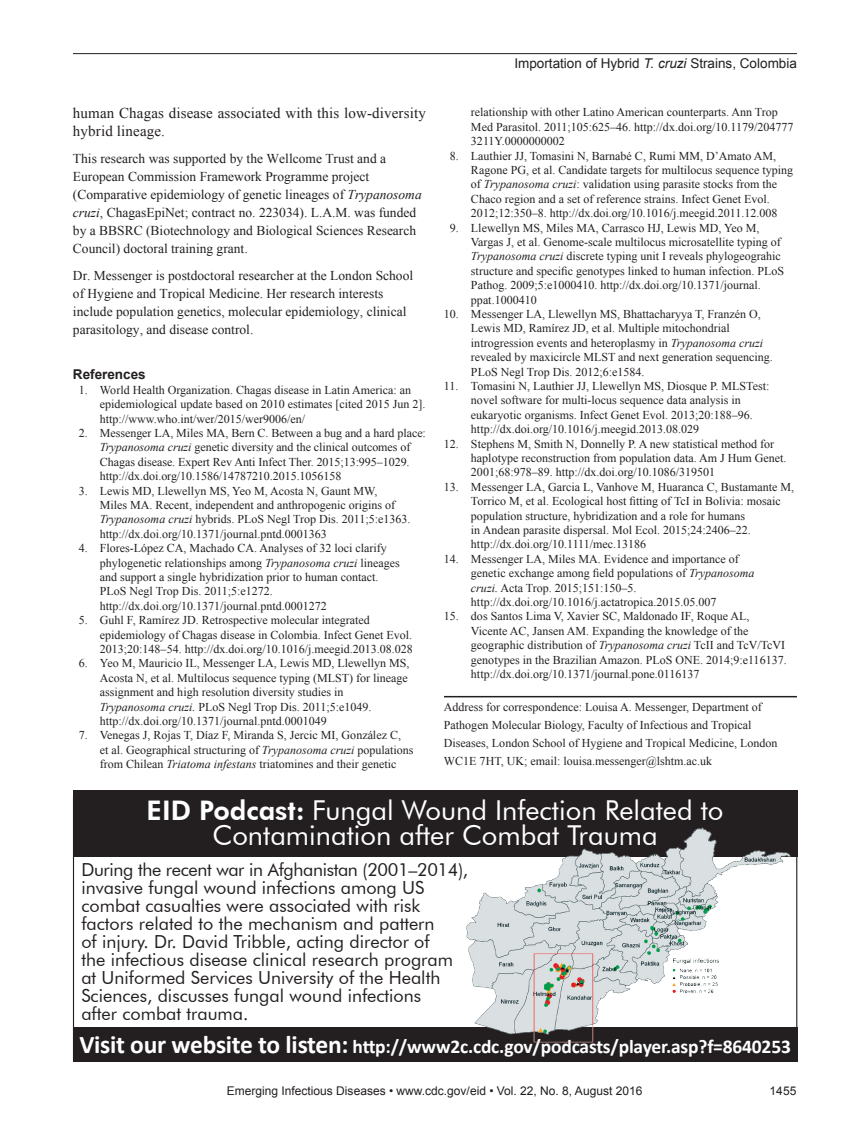
<style>
.page{position:relative;width:851px;height:1134px;background:#fff}
.page>*{position:absolute;margin:0;border:0;box-sizing:border-box;transform-origin:0 0}
.t1{font:27.45px/24.9px "Futura BT";color:#fff;text-align:center}
.t2{font:700 19.5px "Calibri";letter-spacing:-.01em;color:#fff}
.t3{font:18px/18px "Futura BT";color:#231f20}
.BodyText2{font:15px/18px "Times New Roman";letter-spacing:.01em;color:#231f20}
.Acknowledgment{font:13.5px/18px "Times New Roman";color:#231f20}
.Bio{font:13.5px/18px "Times New Roman";color:#231f20}
.Running_Head{font:13.5px "Arial";color:#231f20}
.Ref_Title{font:700 13.5px "Arial";color:#231f20}
.References{font:12px/14.4px "Times New Roman";color:#231f20}
.Correspondence{font:12px/18px "Times New Roman";color:#231f20}
.t4{font:12px "Arial";color:#231f20}
.s1{font-style:italic}
.s2{font-weight:800;font-size:27px}
.s3{font-size:25.5px}
</style>
<div class="page">
<hr style="left:73px;top:53px;width:723px;height:1px;background:#231f20">
<hr style="left:444px;top:696px;width:353px;height:1px;background:#231f20">
<div style="left:73px;top:791px;width:724px;height:66px;background:#231f20"></div>
<div style="left:73px;top:1027px;width:724px;height:34px;background:#231f20"></div>
<img style="left:466px;top:827px;width:325px;height:216px">
<p class="BodyText2" style="left:73px;top:104px;width:354px">human Chagas disease associated with this low-diversity hybrid lineage.</p>
<p class="Acknowledgment" style="left:73px;top:150px;width:350px">This research was supported by the Wellcome Trust and a European Commission Framework Programme project (Comparative epidemiology of genetic lineages of <span class="s1">Trypanosoma cruzi</span>, ChagasEpiNet; contract no. 223034). L.A.M. was funded by a BBSRC (Biotechnology and Biological Sciences Research Council) doctoral training grant.</p>
<p class="Bio" style="left:73px;top:267px;width:342px">Dr. Messenger is postdoctoral researcher at the London School of Hygiene and Tropical Medicine. Her research interests include population genetics, molecular epidemiology, clinical parasitology, and disease control.</p>
<p class="Ref_Title" style="left:73px;top:366px;width:74px">References</p>
<p class="References" style="left:100px;top:382px;width:327px;text-indent:-21px">1. World Health Organization. Chagas disease in Latin America: an epidemiological update based on 2010 estimates [cited 2015 Jun 2]. http://www.who.int/wer/2015/wer9006/en/</p>
<p class="References" style="left:100px;top:426px;width:327px;text-indent:-21px">2. Messenger LA, Miles MA, Bern C. Between a bug and a hard place:<br><span class="s1">Trypanosoma cruzi</span> genetic diversity and the clinical outcomes of Chagas disease. Expert Rev Anti Infect Ther. 2015;13:995–1029. http://dx.doi.org/10.1586/14787210.2015.1056158</p>
<p class="References" style="left:100px;top:483px;width:312px;text-indent:-21px">3. Lewis MD, Llewellyn MS, Yeo M, Acosta N, Gaunt MW,<br>Miles MA. Recent, independent and anthropogenic origins of <span class="s1">Trypanosoma cruzi</span> hybrids. PLoS Negl Trop Dis. 2011;5:e1363. http://dx.doi.org/10.1371/journal.pntd.0001363</p>
<p class="References" style="left:100px;top:541px;width:301px;text-indent:-21px">4. Flores-López CA, Machado CA. Analyses of 32 loci clarify phylogenetic relationships among <span class="s1">Trypanosoma cruzi</span> lineages and support a single hybridization prior to human contact.<br>PLoS Negl Trop Dis. 2011;5:e1272. http://dx.doi.org/10.1371/journal.pntd.0001272</p>
<p class="References" style="left:100px;top:613px;width:314px;text-indent:-21px">5. Guhl F, Ramírez JD. Retrospective molecular integrated epidemiology of Chagas disease in Colombia. Infect Genet Evol.<br>2013;20:148–54. http://dx.doi.org/10.1016/j.meegid.2013.08.028</p>
<p class="References" style="left:100px;top:656px;width:311px;text-indent:-21px">6. Yeo M, Mauricio IL, Messenger LA, Lewis MD, Llewellyn MS, Acosta N, et al. Multilocus sequence typing (MLST) for lineage assignment and high resolution diversity studies in <span class="s1">Trypanosoma cruzi.</span> PLoS Negl Trop Dis. 2011;5:e1049. http://dx.doi.org/10.1371/journal.pntd.0001049</p>
<p class="References" style="left:100px;top:728px;width:315px;text-indent:-21px">7. Venegas J, Rojas T, Díaz F, Miranda S, Jercic MI, González C,<br>et al. Geographical structuring of <span class="s1">Trypanosoma cruzi</span> populations from Chilean <span class="s1">Triatoma infestans</span> triatomines and their genetic</p>
<p class="Running_Head" style="left:514px;top:55px;width:284px">Importation of Hybrid <span class="s1">T. cruzi</span> Strains, Colombia</p>
<p class="References" style="left:471px;top:105px;width:324px">relationship with other Latino American counterparts. Ann Trop<br>Med Parasitol. 2011;105:625–46. http://dx.doi.org/10.1179/204777<br>3211Y.0000000002</p>
<p class="References" style="left:471px;top:148px;width:324px;text-indent:-21px">8. Lauthier JJ, Tomasini N, Barnabé C, Rumi MM, D’Amato AM, Ragone PG, et al. Candidate targets for multilocus sequence typing of <span class="s1">Trypanosoma cruzi</span>: validation using parasite stocks from the Chaco region and a set of reference strains. Infect Genet Evol.<br>2012;12:350–8. http://dx.doi.org/10.1016/j.meegid.2011.12.008</p>
<p class="References" style="left:471px;top:220px;width:314px;text-indent:-21px">9. Llewellyn MS, Miles MA, Carrasco HJ, Lewis MD, Yeo M, Vargas J, et al. Genome-scale multilocus microsatellite typing of <span class="s1">Trypanosoma cruzi</span> discrete typing unit I reveals phylogeograhic structure and specific genotypes linked to human infection. PLoS Pathog. 2009;5:e1000410. http://dx.doi.org/10.1371/journal. ppat.1000410</p>
<p class="References" style="left:471px;top:307px;width:303px;text-indent:-27px">10. Messenger LA, Llewellyn MS, Bhattacharyya T, Franzén O, Lewis MD, Ramírez JD, et al. Multiple mitochondrial introgression events and heteroplasmy in <span class="s1">Trypanosoma cruzi </span>revealed by maxicircle MLST and next generation sequencing.<br>PLoS Negl Trop Dis. 2012;6:e1584.</p>
<p class="References" style="left:471px;top:379px;width:300px;text-indent:-27px">11. Tomasini N, Lauthier JJ, Llewellyn MS, Diosque P. MLSTest: novel software for multi-locus sequence data analysis in eukaryotic organisms. Infect Genet Evol. 2013;20:188–96. http://dx.doi.org/10.1016/j.meegid.2013.08.029</p>
<p class="References" style="left:471px;top:436px;width:317px;text-indent:-27px">12. Stephens M, Smith N, Donnelly P. A new statistical method for haplotype reconstruction from population data. Am J Hum Genet.<br>2001;68:978–89. http://dx.doi.org/10.1086/319501</p>
<p class="References" style="left:471px;top:479px;width:325px;text-indent:-27px">13. Messenger LA, Garcia L, Vanhove M, Huaranca C, Bustamante M, Torrico M, et al. Ecological host fitting of TcI in Bolivia: mosaic population structure, hybridization and a role for humans<br>in Andean parasite dispersal. Mol Ecol. 2015;24:2406–22. http://dx.doi.org/10.1111/mec.13186</p>
<p class="References" style="left:471px;top:551px;width:285px;text-indent:-27px">14. Messenger LA, Miles MA. Evidence and importance of genetic exchange among field populations of <span class="s1">Trypanosoma cruzi.</span> Acta Trop. 2015;151:150–5. http://dx.doi.org/10.1016/j.actatropica.2015.05.007</p>
<p class="References" style="left:471px;top:609px;width:317px;text-indent:-27px">15. dos Santos Lima V, Xavier SC, Maldonado IF, Roque AL, Vicente AC, Jansen AM. Expanding the knowledge of the geographic distribution of <span class="s1">Trypanosoma cruzi</span> TcII and TcV/TcVI genotypes in the Brazilian Amazon. PLoS ONE. 2014;9:e116137. http://dx.doi.org/10.1371/journal.pone.0116137</p>
<p class="Correspondence" style="left:444px;top:698px;width:335px">Address for correspondence: Louisa A. Messenger, Department of Pathogen Molecular Biology, Faculty of Infectious and Tropical Diseases, London School of Hygiene and Tropical Medicine, London WC1E 7HT, UK; email: louisa.messenger@lshtm.ac.uk</p>
<p class="t1" style="left:147px;top:798px;width:578px"><span class="s2">EID Podcast:</span> Fungal Wound Infection Related to<br>Contamination after Combat Trauma</p>
<p class="t3" style="left:81px;top:860px;width:388px">During the recent war in Afghanistan (2001–2014), invasive fungal wound infections among US combat casualties were associated with risk factors related to the mechanism and pattern<br>of injury. Dr. David Tribble, acting director of<br>the infectious disease clinical research program at Uniformed Services University of the Health Sciences, discusses fungal wound infections<br>after combat trauma.</p>
<p class="t2" style="left:79px;top:1034px;width:713px"><span class="s3">Visit our website to listen:</span> http://www2c.cdc.gov/podcasts/player.asp?f=8640253</p>
<p class="t4" style="left:227px;top:1083px;width:417px">Emerging Infectious Diseases • www.cdc.gov/eid • Vol. 22, No. 8, August 2016</p>
<p class="t4" style="left:769px;top:1083px;width:28px">1455</p>
</div>
